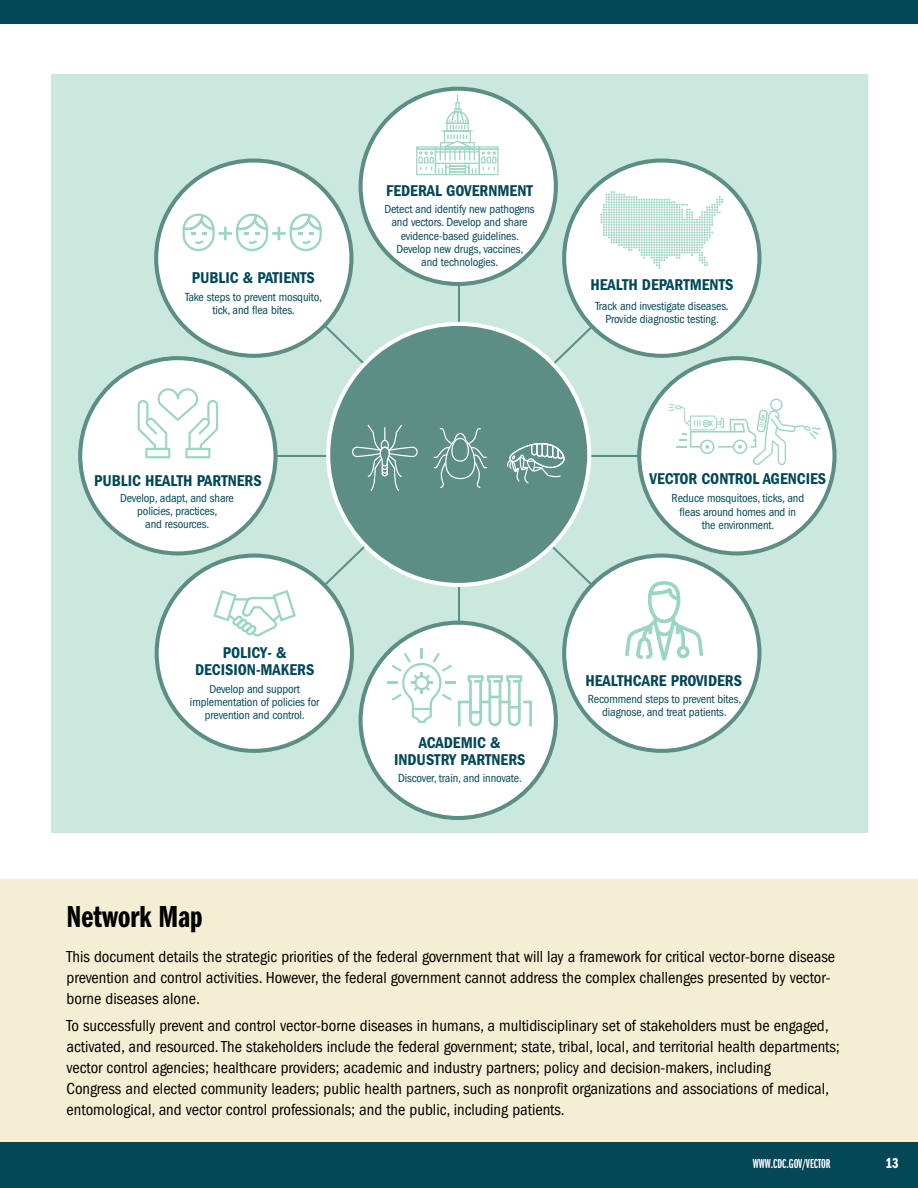
<style>
.page{position:relative;width:918px;height:1188px;background:#fff}
.page>*{position:absolute;margin:0;border:0;box-sizing:border-box;transform-origin:0 0}
.t1{font:31.5px "ITC Franklin Gothic Std Dm Cp";color:#000}
.t2{font:condensed 16.5px/21px "ITC Franklin Gothic Std";color:#000}
.infographic_title{font:16.2px/17px "ITC Franklin Gothic Std Dm Cd";color:#024858;text-align:center}
.t3{font:15px "ITC Franklin Gothic Std Dm Cp";color:#fff}
.t4{font:13.5px "ITC Franklin Gothic Std Dm X Cp";color:#fff}
.infographic_P{font:condensed 12.15px/13.2px "ITC Franklin Gothic Std";letter-spacing:-.01em;color:#024858;text-align:center}
</style>
<div class="page">
<div style="left:0;top:1142px;width:918px;height:46px;background:#044757"></div>
<div style="left:0;top:0;width:918px;height:24px;background:#044757"></div>
<div style="left:51px;top:74px;width:816px;height:758px;background:#cae8de"></div>
<svg style="left:252px;top:256px;width:413px;height:399px"></svg>
<hr style="left:458px;top:182px;width:2px;height:553px;background:#5c8e85">
<hr style="left:190px;top:455px;width:552px;height:2px;background:#5c8e85">
<div style="left:361px;top:89px;width:195px;height:195px;background:#fff;border-radius:50%"></div>
<div style="left:359px;top:87px;width:199px;height:199px;border:4px solid #5c8e85;border-radius:50%"></div>
<div style="left:564px;top:161px;width:195px;height:195px;background:#fff;border-radius:50%"></div>
<div style="left:562px;top:158px;width:199px;height:200px;border:4px solid #5c8e85;border-radius:50%"></div>
<div style="left:639px;top:358px;width:196px;height:195px;background:#fff;border-radius:50%"></div>
<div style="left:637px;top:356px;width:200px;height:199px;border:4px solid #5c8e85;border-radius:50%"></div>
<div style="left:157px;top:556px;width:195px;height:195px;background:#fff;border-radius:50%"></div>
<div style="left:155px;top:554px;width:199px;height:199px;border:4px solid #5c8e85;border-radius:50%"></div>
<div style="left:361px;top:623px;width:195px;height:195px;background:#fff;border-radius:50%"></div>
<div style="left:359px;top:621px;width:199px;height:199px;border:4px solid #5c8e85;border-radius:50%"></div>
<div style="left:156px;top:161px;width:195px;height:195px;background:#fff;border-radius:50%"></div>
<div style="left:154px;top:158px;width:199px;height:200px;border:4px solid #5c8e85;border-radius:50%"></div>
<div style="left:564px;top:556px;width:195px;height:195px;background:#fff;border-radius:50%"></div>
<div style="left:562px;top:554px;width:199px;height:199px;border:4px solid #5c8e85;border-radius:50%"></div>
<div style="left:80px;top:358px;width:196px;height:195px;background:#fff;border-radius:50%"></div>
<div style="left:78px;top:356px;width:200px;height:199px;border:4px solid #5c8e85;border-radius:50%"></div>
<div style="left:328px;top:324px;width:261px;height:261px;background:#5c8e85;border-radius:50%"></div>
<svg style="left:352px;top:425px;width:66px;height:66px"></svg>
<svg style="left:433px;top:428px;width:54px;height:60px"></svg>
<svg style="left:507px;top:443px;width:58px;height:41px"></svg>
<div style="left:479px;top:149px;width:20px;height:26px;border:1px solid #9bd5c3"></div>
<div style="left:416px;top:149px;width:20px;height:26px;border:1px solid #9bd5c3"></div>
<div style="left:416px;top:146px;width:20px;height:4px;border:1px solid #9bd5c3"></div>
<div style="left:479px;top:146px;width:20px;height:4px;border:1px solid #9bd5c3"></div>
<svg style="left:418px;top:95px;width:79px;height:80px"></svg>
<div style="left:449px;top:171px;width:17px;height:4px;border:1px solid #9bd5c3"></div>
<div style="left:449px;top:169px;width:17px;height:3px;border:1px solid #9bd5c3"></div>
<div style="left:449px;top:166px;width:17px;height:3px;border:1px solid #9bd5c3"></div>
<div style="left:449px;top:163px;width:17px;height:4px;border:1px solid #9bd5c3"></div>
<svg style="left:600px;top:191px;width:123px;height:78px"></svg>
<svg style="left:669px;top:399px;width:152px;height:66px"></svg>
<svg style="left:625px;top:581px;width:78px;height:80px"></svg>
<svg style="left:388px;top:649px;width:144px;height:77px"></svg>
<svg style="left:213px;top:590px;width:83px;height:46px"></svg>
<svg style="left:138px;top:388px;width:80px;height:70px"></svg>
<svg style="left:290px;top:214px;width:32px;height:37px"></svg>
<svg style="left:182px;top:214px;width:86px;height:37px"></svg>
<svg style="left:274px;top:228px;width:10px;height:11px"></svg>
<div style="left:0;top:879px;width:918px;height:262px;background:#f4efd4"></div>
<p class="infographic_title" style="left:192px;top:269px;width:125px">PUBLIC &amp; PATIENTS</p>
<p class="infographic_P" style="left:185px;top:290px;width:139px">Take steps to prevent mosquito, tick, and flea bites.</p>
<p class="infographic_title" style="left:94px;top:473px;width:169px">PUBLIC HEALTH PARTNERS</p>
<p class="infographic_P" style="left:120px;top:491px;width:115px">Develop, adapt, and share policies, practices,<br>and resources.</p>
<p class="infographic_title" style="left:195px;top:645px;width:121px">POLICY- &amp;<br>DECISION-MAKERS</p>
<p class="infographic_P" style="left:190px;top:682px;width:131px">Develop and support implementation of policies for prevention and control.</p>
<p class="infographic_title" style="left:386px;top:182px;width:148px">FEDERAL GOVERNMENT</p>
<p class="infographic_P" style="left:384px;top:203px;width:152px">Detect and identify new pathogens and vectors. Develop and share evidence-based guidelines.<br>Develop new drugs, vaccines,<br>and technologies.</p>
<p class="infographic_title" style="left:590px;top:276px;width:144px">HEALTH DEPARTMENTS</p>
<p class="infographic_P" style="left:596px;top:299px;width:135px">Track and investigate diseases.</p>
<p class="infographic_P" style="left:605px;top:312px;width:115px">Provide diagnostic testing.</p>
<p class="infographic_title" style="left:394px;top:734px;width:133px">ACADEMIC &amp;<br>INDUSTRY PARTNERS</p>
<p class="infographic_P" style="left:398px;top:771px;width:126px">Discover, train, and innovate.</p>
<p class="infographic_title" style="left:650px;top:471px;width:178px">VECTOR CONTROL AGENCIES</p>
<p class="infographic_P" style="left:672px;top:492px;width:134px">Reduce mosquitoes, ticks, and fleas around homes and in the environment.</p>
<p class="infographic_title" style="left:586px;top:672px;width:158px">HEALTHCARE PROVIDERS</p>
<p class="infographic_P" style="left:588px;top:692px;width:155px">Recommend steps to prevent bites, diagnose, and treat patients.</p>
<h2 class="t1" style="left:67px;top:899px;width:138px">Network Map</h2>
<p class="t2" style="left:67px;top:946px;width:770px">This document details the strategic priorities of the federal government that will lay a framework for critical vector-borne disease prevention and control activities. However, the federal government cannot address the complex challenges presented by vector&shy;borne diseases alone.</p>
<p class="t2" style="left:67px;top:1016px;width:775px">To successfully prevent and control vector-borne diseases in humans, a multidisciplinary set of stakeholders must be engaged, activated, and resourced. The stakeholders include the federal government; state, tribal, local, and territorial health departments; vector control agencies; healthcare providers; academic and industry partners; policy and decision-makers, including<br>Congress and elected community leaders; public health partners, such as nonprofit organizations and associations of medical, entomological, and vector control professionals; and the public, including patients.</p>
<p class="t4" style="left:753px;top:1156px;width:79px">WWW.CDC.GOV/VECTOR</p>
<p class="t3" style="left:886px;top:1155px;width:14px">13</p>
</div>
